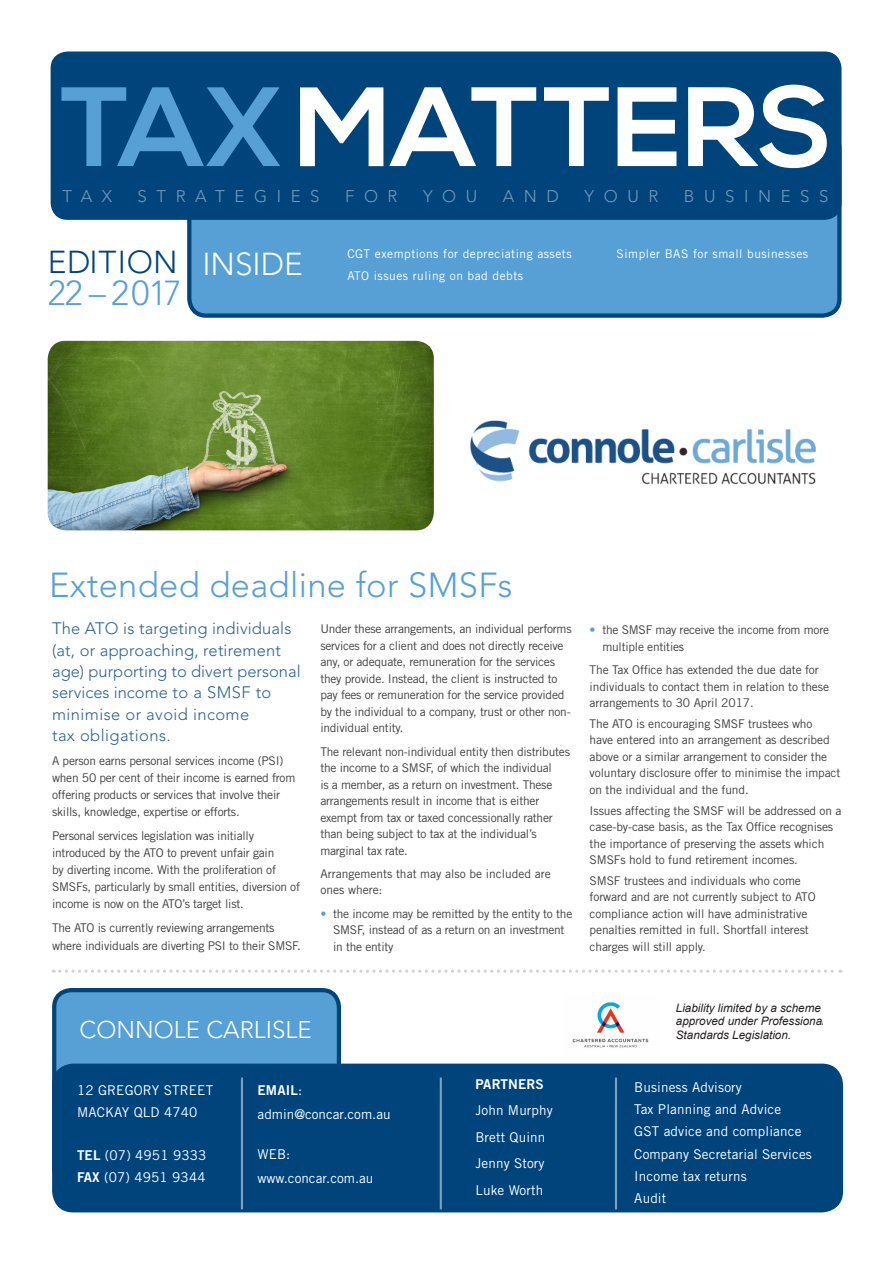
<style>
.page{position:relative;width:893px;height:1263px;background:#fff}
.page>*{position:absolute;margin:0;border:0;box-sizing:border-box;transform-origin:0 0}
.Title_-_Article{font:700 112.5px "Nexa";color:#fff}
.Body_Text{font:300 34.5px "Avenir LT Std";letter-spacing:.01em;color:#56a0d5}
.Title_-_Article-2{font:300 34.5px "Avenir LT Std";letter-spacing:-.02em;color:#56a0d5}
.Title_-_Article-3{font:300 31.5px "Avenir LT Std";letter-spacing:.02em;color:#00447c}
.Title_-_Article-4{font:300 31.5px "Avenir LT Std";color:#fff}
.t1{font:300 24px "Avenir LT Std";color:#fff}
.t2{font:300 16.8px "Avenir LT Std";letter-spacing:.57em;color:#759ab8}
.t3{font:300 16.5px/21.5px "Avenir LT Std";letter-spacing:.01em;color:#296291}
.t4{font:13.5px "Trade Gothic LT Std";letter-spacing:.01em;color:#fff}
.t5{font:13.5px "Trade Gothic LT Std Bd 2";letter-spacing:.01em;color:#fff}
.Body_Text-2{font:12px/16.5px "Trade Gothic LT Std";letter-spacing:-.02em;color:#3e3e3f}
.t6{font:12px "Trade Gothic LT Std";letter-spacing:.04em;color:#fff}
.Body_Text-3{font:12px/16.5px "Trade Gothic LT Std";color:#3e3e3f}
.t7{font:italic 11.7px/14px "Arial";color:#231f20}
.s1{color:#56a0d5}
.s2{font-family:"Trade Gothic LT Std";font-weight:400}
.s3{font-family:"Myriad Pro";font-size:24px;color:#56a0d5}
.s4{font-family:"Trade Gothic LT Std Bd 2"}
.s5{font-family:"Trade Gothic LT Std"}
</style>
<div class="page">
<div style="left:189px;top:130px;width:650px;height:186px;background:#56a0d5;border-radius:17px"></div>
<div style="left:187px;top:128px;width:654px;height:190px;border:4px solid #00447c;border-radius:17px"></div>
<img style="left:48px;top:341px;width:386px;height:189px">
<svg style="left:60px;top:969px;width:781px;height:4px"></svg>
<div style="left:54px;top:990px;width:285px;height:196px;background:#56a0d5;border-radius:17px"></div>
<div style="left:52px;top:988px;width:289px;height:200px;border:4px solid #00447c;border-radius:17px"></div>
<div style="left:52px;top:1063px;width:791px;height:149px;background:#00447c;border-radius:21px"></div>
<div style="left:51px;top:52px;width:790px;height:168px;background:#00447c;border-radius:17px"></div>
<img style="left:470px;top:420px;width:346px;height:65px">
<hr style="left:241px;top:1077px;width:2px;height:132px;background:#fff">
<hr style="left:440px;top:1077px;width:2px;height:132px;background:#fff">
<hr style="left:615px;top:1077px;width:2px;height:132px;background:#fff">
<img style="left:572px;top:1002px;width:77px;height:46px">
<p class="Title_-_Article" style="left:61px;top:62px;width:774px"><span class="s1">TAX</span>MATTERS</p>
<p class="t2" style="left:63px;top:187px;width:51px">TAX</p>
<p class="t2" style="left:138px;top:187px;width:184px">STRATEGIES</p>
<p class="t2" style="left:345px;top:187px;width:54px">FOR</p>
<p class="t2" style="left:423px;top:187px;width:56px">YOU</p>
<p class="t2" style="left:503px;top:187px;width:58px">AND</p>
<p class="t2" style="left:584px;top:187px;width:75px">YOUR</p>
<p class="t2" style="left:684px;top:187px;width:146px">BUSINESS</p>
<p class="Title_-_Article-3" style="left:48px;top:244px;width:132px">EDITION</p>
<p class="Title_-_Article-4" style="left:202px;top:245px;width:102px">INSIDE</p>
<p class="Title_-_Article-2" style="left:48px;top:272px;width:136px">22 <span class="s2">–</span> 2017</p>
<p class="t6" style="left:335px;top:246px;width:239px"><span class="s3">•</span> CGT exemptions for depreciating assets</p>
<p class="t6" style="left:335px;top:268px;width:190px"><span class="s3">•</span> ATO issues ruling on bad debts</p>
<p class="t6" style="left:604px;top:246px;width:206px"><span class="s3">•</span> Simpler BAS for small businesses</p>
<p class="Body_Text" style="left:49px;top:564px;width:465px">Extended deadline for SMSFs</p>
<p class="t3" style="left:52px;top:618px;width:250px">The ATO is targeting individuals (at, or approaching, retirement age) purporting to divert personal services income to a SMSF to minimise or avoid income<br>tax obligations.</p>
<p class="Body_Text-2" style="left:52px;top:752px;width:245px;line-height:17.1px">A person earns personal services income (PSI) when 50 per cent of their income is earned from offering products or services that involve their skills, knowledge, expertise or efforts.</p>
<p class="Body_Text-2" style="left:52px;top:827px;width:249px;line-height:17.1px">Personal services legislation was initially introduced by the ATO to prevent unfair gain<br>by diverting income. With the proliferation of SMSFs, particularly by small entities, diversion of income is now on the ATO’s target list.</p>
<p class="Body_Text-2" style="left:52px;top:919px;width:250px;line-height:17.2px">The ATO is currently reviewing arrangements where individuals are diverting PSI to their SMSF.</p>
<p class="Body_Text-2" style="left:320px;top:620px;width:253px">Under these arrangements, an individual performs services for a client and does not directly receive any, or adequate, remuneration for the services they provide. Instead, the client is instructed to pay fees or remuneration for the service provided by the individual to a company, trust or other non&shy;individual entity.</p>
<p class="Body_Text-2" style="left:320px;top:743px;width:251px">The relevant non-individual entity then distributes the income to a SMSF, of which the individual<br>is a member, as a return on investment. These arrangements result in income that is either exempt from tax or taxed concessionally rather than being subject to tax at the individual’s marginal tax rate.</p>
<p class="Body_Text-3" style="left:320px;top:865px;width:232px">Arrangements that may also be included are ones where:</p>
<p class="Body_Text-2" style="left:333px;top:905px;width:241px;text-indent:-13px"><span class="s1">•</span> the income may be remitted by the entity to the<br>SMSF, instead of as a return on an investment in the entity</p>
<p class="Body_Text-2" style="left:602px;top:621px;width:228px;text-indent:-13px"><span class="s1">•</span> the SMSF may receive the income from more multiple entities</p>
<p class="Body_Text-2" style="left:590px;top:661px;width:241px">The Tax Office has extended the due date for individuals to contact them in relation to these arrangements to 30 April 2017.</p>
<p class="Body_Text-2" style="left:590px;top:715px;width:252px">The ATO is encouraging SMSF trustees who<br>have entered into an arrangement as described above or a similar arrangement to consider the voluntary disclosure offer to minimise the impact on the individual and the fund.</p>
<p class="Body_Text-2" style="left:590px;top:802px;width:253px">Issues affecting the SMSF will be addressed on a case-by-case basis, as the Tax Office recognises the importance of preserving the assets which SMSFs hold to fund retirement incomes.</p>
<p class="Body_Text-2" style="left:590px;top:872px;width:228px">SMSF trustees and individuals who come forward and are not currently subject to ATO compliance action will have administrative penalties remitted in full. Shortfall interest charges will still apply.</p>
<p class="t1" style="left:80px;top:1016px;width:234px">CONNOLE CARLISLE</p>
<p class="t4" style="left:77px;top:1082px;width:138px">12 GREGORY STREET</p>
<p class="t4" style="left:77px;top:1104px;width:122px">MACKAY QLD 4740</p>
<p class="t4" style="left:77px;top:1147px;width:131px"><span class="s4">TEL</span> (07) 4951 9333</p>
<p class="t4" style="left:77px;top:1169px;width:130px"><span class="s4">FAX</span> (07) 4951 9344</p>
<p class="t5" style="left:258px;top:1082px;width:46px">EMAIL<span class="s5">:</span></p>
<p class="t4" style="left:258px;top:1105px;width:135px">admin@concar.com.au</p>
<p class="t4" style="left:258px;top:1146px;width:34px">WEB:</p>
<p class="t4" style="left:258px;top:1170px;width:117px">www.concar.com.au</p>
<p class="t5" style="left:475px;top:1076px;width:70px">PARTNERS</p>
<p class="t4" style="left:475px;top:1102px;width:79px">John Murphy</p>
<p class="t4" style="left:475px;top:1129px;width:71px">Brett Quinn</p>
<p class="t4" style="left:475px;top:1155px;width:71px">Jenny Story</p>
<p class="t4" style="left:475px;top:1182px;width:69px">Luke Worth</p>
<p class="t7" style="left:676px;top:1000px;width:150px">Liability limited by a scheme approved under Professional<br>Standards Legislation.</p>
<p class="t4" style="left:634px;top:1079px;width:109px">Business Advisory</p>
<p class="t4" style="left:634px;top:1101px;width:148px">Tax Planning and Advice</p>
<p class="t4" style="left:634px;top:1123px;width:169px">GST advice and compliance</p>
<p class="t4" style="left:634px;top:1145px;width:179px">Company Secretarial Services</p>
<p class="t4" style="left:634px;top:1168px;width:114px">Income tax returns</p>
<p class="t4" style="left:634px;top:1190px;width:34px">Audit</p>
</div>
